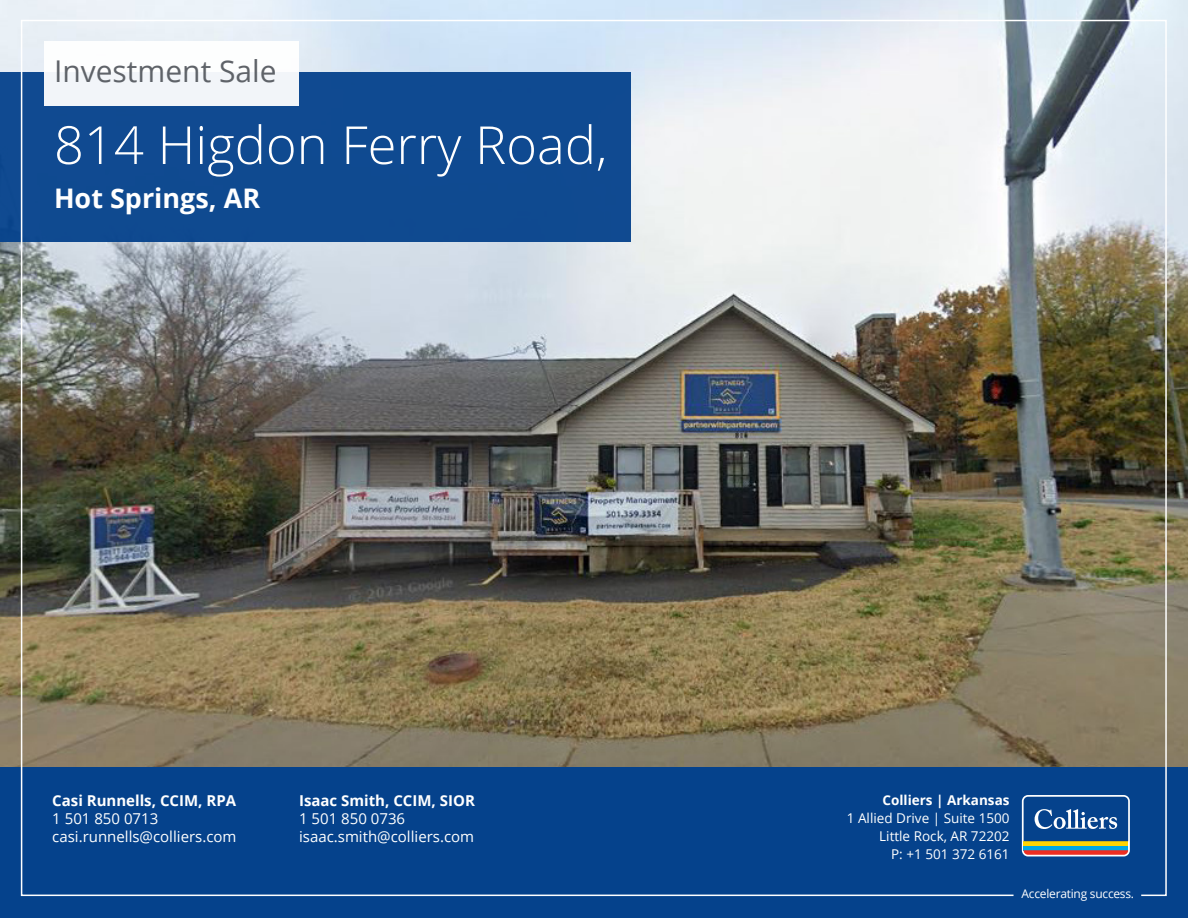
<style>
.page{position:relative;width:1188px;height:918px;background:#fff}
.page>*{position:absolute;margin:0;border:0;box-sizing:border-box;transform-origin:0 0}
.Neighbourhood{font:300 52.5px "Open Sans";color:#fff}
.t1{font:30px "Open Sans";color:#5f6369}
.Table_1_Value{font:700 27px "Open Sans";color:#fff}
.t2{font:15px "Open Sans";color:#fff}
.t3{font:700 15px "Open Sans";color:#fff}
.Colliers_Address{font:13.5px/18px "Open Sans";color:#fff;text-align:right}
.t4{font:700 13.5px "Open Sans";color:#fff}
.t5{font:12px "Open Sans";letter-spacing:-.02em;color:#fff}
</style>
<div class="page">
<img style="left:0;top:0;width:1188px;height:768px">
<div style="left:0;top:768px;width:1188px;height:150px;background:#05428c"></div>
<div style="left:0;top:72px;width:631px;height:170px;background:#104a91"></div>
<img style="left:20px;top:19px;width:1148px;height:878px">
<div style="left:44px;top:42px;width:255px;height:64px;background:#f2f5f9"></div>
<h2 class="t1" style="left:54px;top:50px;width:224px">Investment Sale</h2>
<p class="Neighbourhood" style="left:54px;top:109px;width:555px">814 Higdon Ferry Road,</p>
<p class="Table_1_Value" style="left:54px;top:180px;width:208px">Hot Springs, AR</p>
<p class="t3" style="left:52px;top:790px;width:185px">Casi Runnells, CCIM, RPA</p>
<p class="t2" style="left:52px;top:809px;width:108px">1 501 850 0713</p>
<p class="t2" style="left:52px;top:827px;width:186px">casi.runnells@colliers.com</p>
<p class="t3" style="left:299px;top:790px;width:177px">Isaac Smith, CCIM, SIOR</p>
<p class="t2" style="left:299px;top:809px;width:108px">1 501 850 0736</p>
<p class="t2" style="left:299px;top:827px;width:177px">isaac.smith@colliers.com</p>
<p class="t4" style="left:883px;top:791px;width:128px">Colliers | Arkansas</p>
<p class="Colliers_Address" style="left:847px;top:809px;width:164px">1 Allied Drive | Suite 1500<br>Little Rock, AR 72202</p>
<p class="Colliers_Address" style="left:891px;top:845px;width:120px">P: +1 501 372 6161</p>
<h2 class="t5" style="left:1022px;top:885px;width:114px">Accelerating success.</h2>
</div>
